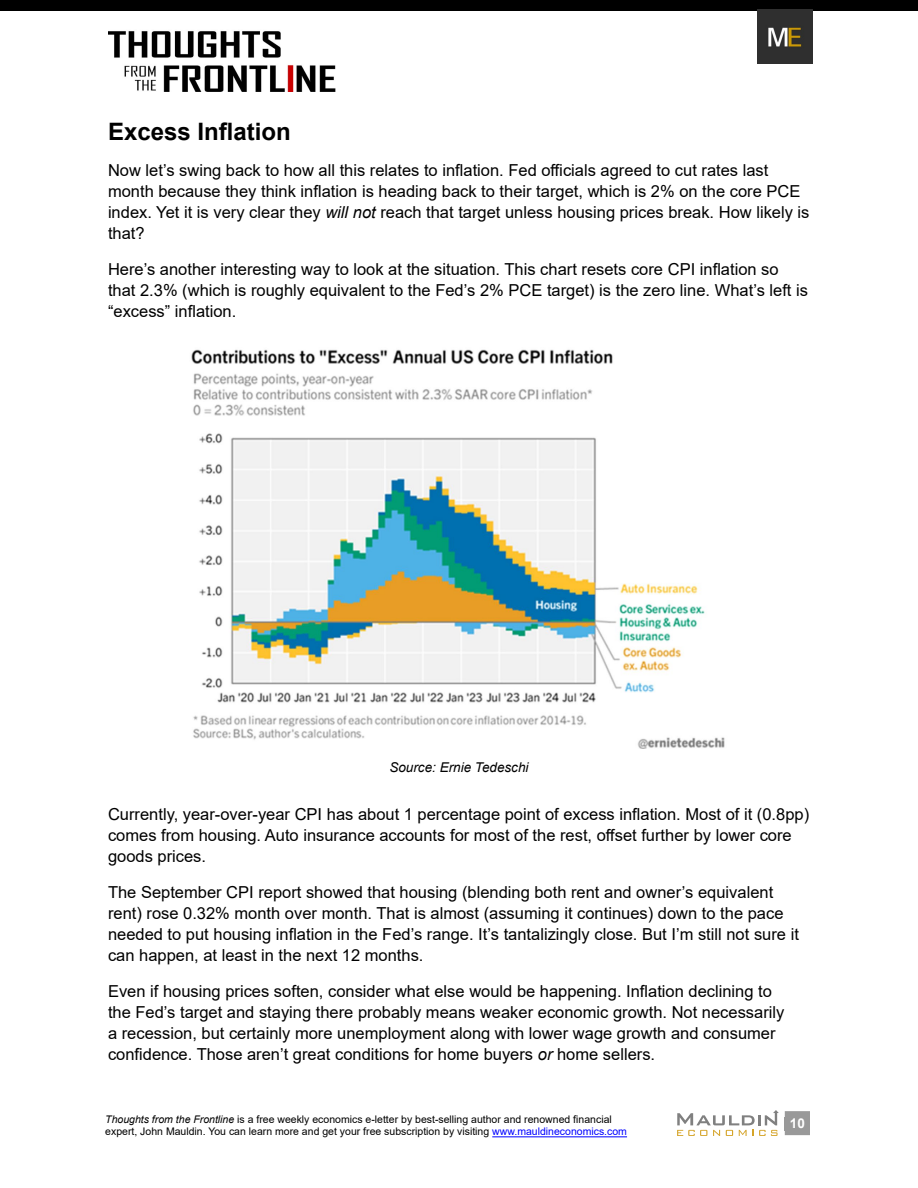
<style>
.page{position:relative;width:918px;height:1188px;background:#fff}
.page>*{position:absolute;margin:0;border:0;box-sizing:border-box;transform-origin:0 0}
.Heading{font:700 24px "Arial";color:#000}
.Body-Text{font:16.5px/21px "Arial";color:#000}
.PhotoCaption-30pica{font:italic 13.5px "Arial";color:#000}
.t1{font:700 13.5px "Arial";color:#fff}
.t2{font:10.5px/12.6px "Arial";color:#000}
.s1{font-style:italic}
.s2{color:#00f}
</style>
<div class="page">
<div style="left:785px;top:1111px;width:25px;height:24px;background:#999"></div>
<hr style="left:492px;top:1136px;width:135px;height:1px;background:#00f">
<img style="left:108px;top:31px;width:228px;height:61px">
<div style="left:0;top:0;width:918px;height:11px;background:#000"></div>
<img style="left:758px;top:9px;width:55px;height:55px">
<svg style="left:677px;top:1110px;width:102px;height:26px"></svg>
<img style="left:191px;top:349px;width:534px;height:400px">
<p class="Heading" style="left:108px;top:115px;width:184px">Excess Inflation</p>
<p class="Body-Text" style="left:108px;top:159px;width:703px">Now let’s swing back to how all this relates to inflation. Fed officials agreed to cut rates last month because they think inflation is heading back to their target, which is 2% on the core PCE index. Yet it is very clear they <span class="s1">will not</span> reach that target unless housing prices break. How likely is that?</p>
<p class="Body-Text" style="left:108px;top:258px;width:702px">Here’s another interesting way to look at the situation. This chart resets core CPI inflation so that 2.3% (which is roughly equivalent to the Fed’s 2% PCE target) is the zero line. What’s left is “excess” inflation.</p>
<p class="PhotoCaption-30pica" style="left:389px;top:758px;width:141px">Source: Ernie Tedeschi</p>
<p class="Body-Text" style="left:108px;top:803px;width:703px">Currently, year-over-year CPI has about 1 percentage point of excess inflation. Most of it (0.8pp) comes from housing. Auto insurance accounts for most of the rest, offset further by lower core goods prices.</p>
<p class="Body-Text" style="left:108px;top:881px;width:692px">The September CPI report showed that housing (blending both rent and owner’s equivalent rent) rose 0.32% month over month. That is almost (assuming it continues) down to the pace needed to put housing inflation in the Fed’s range. It’s tantalizingly close. But I’m still not sure it can happen, at least in the next 12 months.</p>
<p class="Body-Text" style="left:108px;top:980px;width:678px">Even if housing prices soften, consider what else would be happening. Inflation declining to the Fed’s target and staying there probably means weaker economic growth. Not necessarily a recession, but certainly more unemployment along with lower wage growth and consumer confidence. Those aren’t great conditions for home buyers <span class="s1">or</span> home sellers.</p>
<p class="t2" style="left:105px;top:1113px;width:523px"><span class="s1">Thoughts from the Frontline</span> is a free weekly economics e-letter by best-selling author and renowned financial expert, John Mauldin. You can learn more and get your free subscription by visiting <span class="s2">www.mauldineconomics.com</span></p>
<p class="t1" style="left:790px;top:1113px;width:17px">10</p>
</div>
